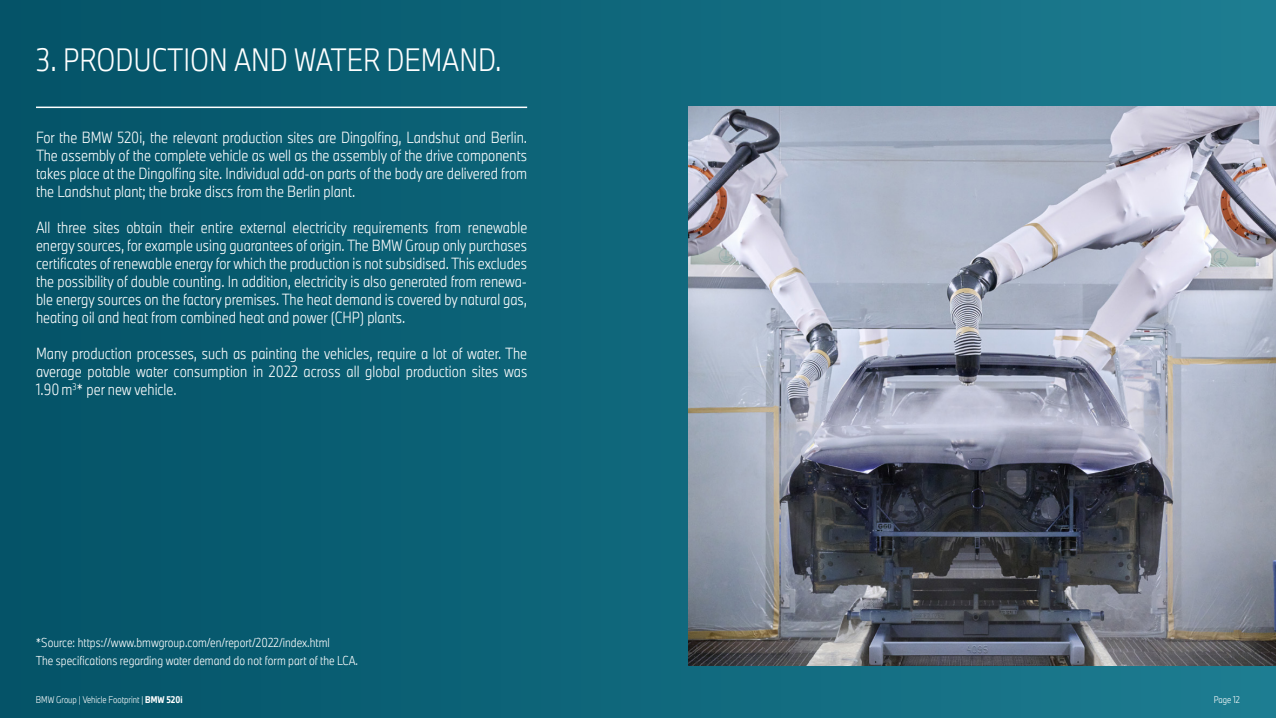
<style>
.page{position:relative;width:1276px;height:718px;background:#fff}
.page>*{position:absolute;margin:0;border:0;box-sizing:border-box;transform-origin:0 0}
.t1{font:300 30px "BMW Group TN Condensed Pro";color:#fff}
.t2{font:300 15px/18px "BMW Group TN Condensed Pro";color:#fff;text-align:justify}
.t3{font:300 12px/18px "BMW Group TN Condensed Pro";color:#fff}
.t4{font:300 9px "BMW Group TN Condensed Pro";color:#fff}
.s1{font-weight:700}
</style>
<div class="page">
<div style="left:0;top:0;width:1276px;height:718px;background:linear-gradient(to right,#035267,#1d7d92)"></div>
<img style="left:688px;top:106px;width:588px;height:559px">
<hr style="left:36px;top:106px;width:491px;height:2px;background:#fff">
<h1 class="t1" style="left:36px;top:38px;width:467px">3. PRODUCTION AND WATER DEMAND.</h1>
<p class="t2" style="left:36px;top:127px;width:493px">For the BMW 520i, the relevant production sites are Dingolfing, Landshut and Berlin.<br>The assembly of the complete vehicle as well as the assembly of the drive components takes place at the Dingolfing site. Individual add-on parts of the body are delivered from the Landshut plant; the brake discs from the Berlin plant.</p>
<p class="t2" style="left:36px;top:217px;width:493px">All three sites obtain their entire external electricity requirements from renewable energy sources, for example using guarantees of origin. The BMW Group only purchases certificates of renewable energy for which the production is not subsidised. This excludes the possibility of double counting. In addition, electricity is also generated from renewa&shy;ble energy sources on the factory premises. The heat demand is covered by natural gas, heating oil and heat from combined heat and power (CHP) plants.</p>
<p class="t2" style="left:36px;top:343px;width:493px">Many production processes, such as painting the vehicles, require a lot of water. The average potable water consumption in 2022 across all global production sites was 1.90m<sup>3</sup>* per new vehicle.</p>
<p class="t3" style="left:36px;top:633px;width:324px">*Source: https://www.bmwgroup.com/en/report/2022/index.html<br>The specifications regarding water demand do not form part of the LCA.</p>
<p class="t4" style="left:36px;top:693px;width:148px">BMW Group | Vehicle Footprint | <span class="s1">BMW 520i</span></p>
<p class="t4" style="left:1213px;top:693px;width:28px">Page 12</p>
</div>
